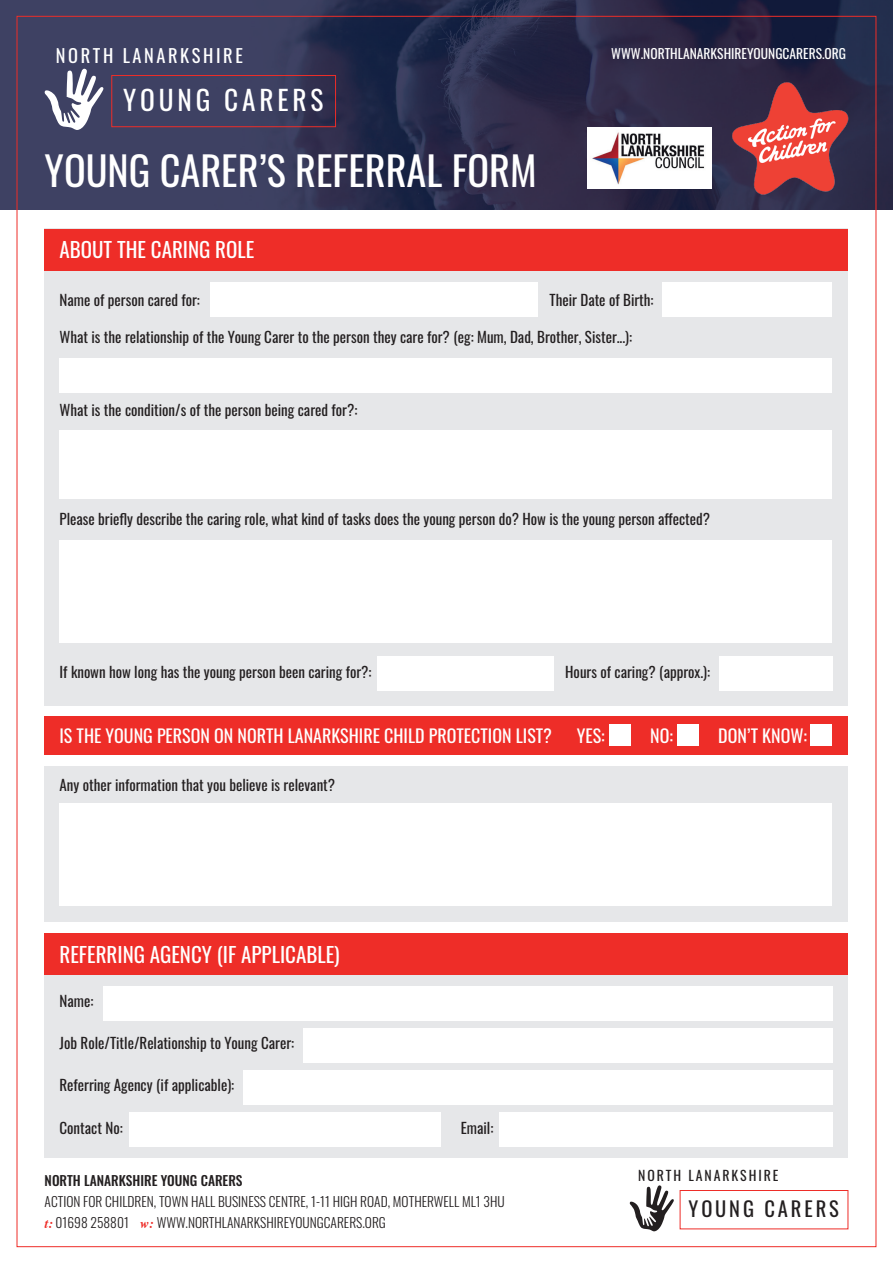
<style>
.page{position:relative;width:893px;height:1263px;background:#fff}
.page>*{position:absolute;margin:0;border:0;box-sizing:border-box;transform-origin:0 0}
.t1{font:40.35px "Oswald";color:#fff}
.t2{font:27.45px "Oswald";letter-spacing:.14em;color:#fff}
.t3{font:21px "Oswald";color:#fff}
.t4{font:20.55px "Oswald";letter-spacing:.14em;color:#231f20}
.t5{font:18.45px "Oswald";letter-spacing:.14em;color:#fff}
.t6{font:18px "Oswald";color:#fff}
.t7{font:15px "Oswald";color:#231f20}
.t8{font:13.8px "Oswald";letter-spacing:.14em;color:#231f20}
.t9{font:300 13.5px/21px "Oswald";color:#231f20}
.t10{font:13.5px "Oswald";color:#fff}
.t11{font:500 13.5px "Oswald";color:#231f20}
.s1{font-family:"Times";font-weight:700;font-style:italic;color:#ee2d28}
</style>
<div class="page">
<div style="left:45px;top:229px;width:803px;height:477px;background:#e6e7e9"></div>
<div style="left:45px;top:933px;width:803px;height:225px;background:#e6e7e9"></div>
<div style="left:45px;top:766px;width:803px;height:156px;background:#e6e7e9"></div>
<div style="left:45px;top:229px;width:803px;height:41px;background:#ee2d28"></div>
<div style="left:45px;top:933px;width:803px;height:42px;background:#ee2d28"></div>
<div style="left:45px;top:716px;width:803px;height:39px;background:#ee2d28"></div>
<img style="left:0;top:0;width:893px;height:209px">
<img style="left:731px;top:82px;width:118px;height:113px">
<div style="left:210px;top:283px;width:328px;height:34px;background:#fff"></div>
<div style="left:60px;top:358px;width:772px;height:34px;background:#fff"></div>
<div style="left:60px;top:540px;width:772px;height:102px;background:#fff"></div>
<div style="left:60px;top:803px;width:772px;height:102px;background:#fff"></div>
<div style="left:60px;top:430px;width:772px;height:68px;background:#fff"></div>
<div style="left:662px;top:283px;width:170px;height:34px;background:#fff"></div>
<div style="left:103px;top:986px;width:729px;height:34px;background:#fff"></div>
<div style="left:303px;top:1028px;width:529px;height:34px;background:#fff"></div>
<div style="left:243px;top:1070px;width:589px;height:34px;background:#fff"></div>
<div style="left:499px;top:1112px;width:333px;height:34px;background:#fff"></div>
<div style="left:129px;top:1112px;width:311px;height:34px;background:#fff"></div>
<div style="left:719px;top:657px;width:113px;height:34px;background:#fff"></div>
<div style="left:610px;top:724px;width:21px;height:22px;background:#fff"></div>
<div style="left:677px;top:724px;width:21px;height:22px;background:#fff"></div>
<div style="left:811px;top:724px;width:21px;height:22px;background:#fff"></div>
<div style="left:378px;top:657px;width:176px;height:34px;background:#fff"></div>
<div style="left:111px;top:75px;width:225px;height:52px;border:1px solid #ee2d28"></div>
<svg style="left:44px;top:68px;width:60px;height:62px"></svg>
<img style="left:588px;top:127px;width:124px;height:62px">
<div style="left:680px;top:1190px;width:168px;height:39px;border:1px solid #ee2d28"></div>
<svg style="left:629px;top:1185px;width:45px;height:46px"></svg>
<p class="t5" style="left:56px;top:40px;width:188px">NORTH LANARKSHIRE</p>
<h2 class="t2" style="left:123px;top:76px;width:202px">YOUNG CARERS</h2>
<h1 class="t1" style="left:45px;top:135px;width:494px">YOUNG CARER’S REFERRAL FORM</h1>
<h3 class="t3" style="left:60px;top:231px;width:196px">ABOUT THE CARING ROLE</h3>
<p class="t10" style="left:611px;top:41px;width:236px">WWW.NORTHLANARKSHIREYOUNGCARERS.ORG</p>
<p class="t7" style="left:550px;top:286px;width:105px">Their Date of Birth:</p>
<p class="t7" style="left:60px;top:324px;width:574px">What is the relationship of the Young Carer to the person they care for? (eg: Mum, Dad, Brother, Sister...):</p>
<p class="t7" style="left:60px;top:286px;width:142px">Name of person cared for:</p>
<p class="t7" style="left:60px;top:397px;width:299px">What is the condition/s of the person being cared for?:</p>
<p class="t7" style="left:60px;top:505px;width:652px">Please briefly describe the caring role, what kind of tasks does the young person do? How is the young person affected?</p>
<p class="t7" style="left:60px;top:658px;width:313px">If known how long has the young person been caring for?:</p>
<p class="t7" style="left:565px;top:658px;width:146px">Hours of caring? (approx.):</p>
<p class="t6" style="left:60px;top:719px;width:494px">IS THE YOUNG PERSON ON NORTH LANARKSHIRE CHILD PROTECTION LIST?</p>
<p class="t6" style="left:577px;top:719px;width:30px">YES:</p>
<p class="t6" style="left:650px;top:719px;width:24px">NO:</p>
<p class="t6" style="left:718px;top:719px;width:90px">DON’T KNOW:</p>
<p class="t7" style="left:60px;top:771px;width:277px">Any other information that you believe is relevant?</p>
<h3 class="t3" style="left:60px;top:936px;width:282px">REFERRING AGENCY (IF APPLICABLE)</h3>
<p class="t7" style="left:60px;top:988px;width:35px">Name:</p>
<p class="t7" style="left:60px;top:1030px;width:236px">Job Role/Title/Relationship to Young Carer:</p>
<p class="t7" style="left:60px;top:1071px;width:176px">Referring Agency (if applicable):</p>
<p class="t7" style="left:60px;top:1114px;width:65px">Contact No:</p>
<p class="t7" style="left:461px;top:1114px;width:34px">Email:</p>
<p class="t11" style="left:45px;top:1173px;width:199px">NORTH LANARKSHIRE YOUNG CARERS</p>
<p class="t9" style="left:45px;top:1189px;width:462px">ACTION FOR CHILDREN, TOWN HALL BUSINESS CENTRE, 1-11 HIGH ROAD, MOTHERWELL ML1 3HU <span class="s1">t:</span> 01698 258801 <span class="s1">w:</span> WWW.NORTHLANARKSHIREYOUNGCARERS.ORG</p>
<p class="t8" style="left:638px;top:1163px;width:142px">NORTH LANARKSHIRE</p>
<h3 class="t4" style="left:689px;top:1191px;width:152px">YOUNG CARERS</h3>
</div>
